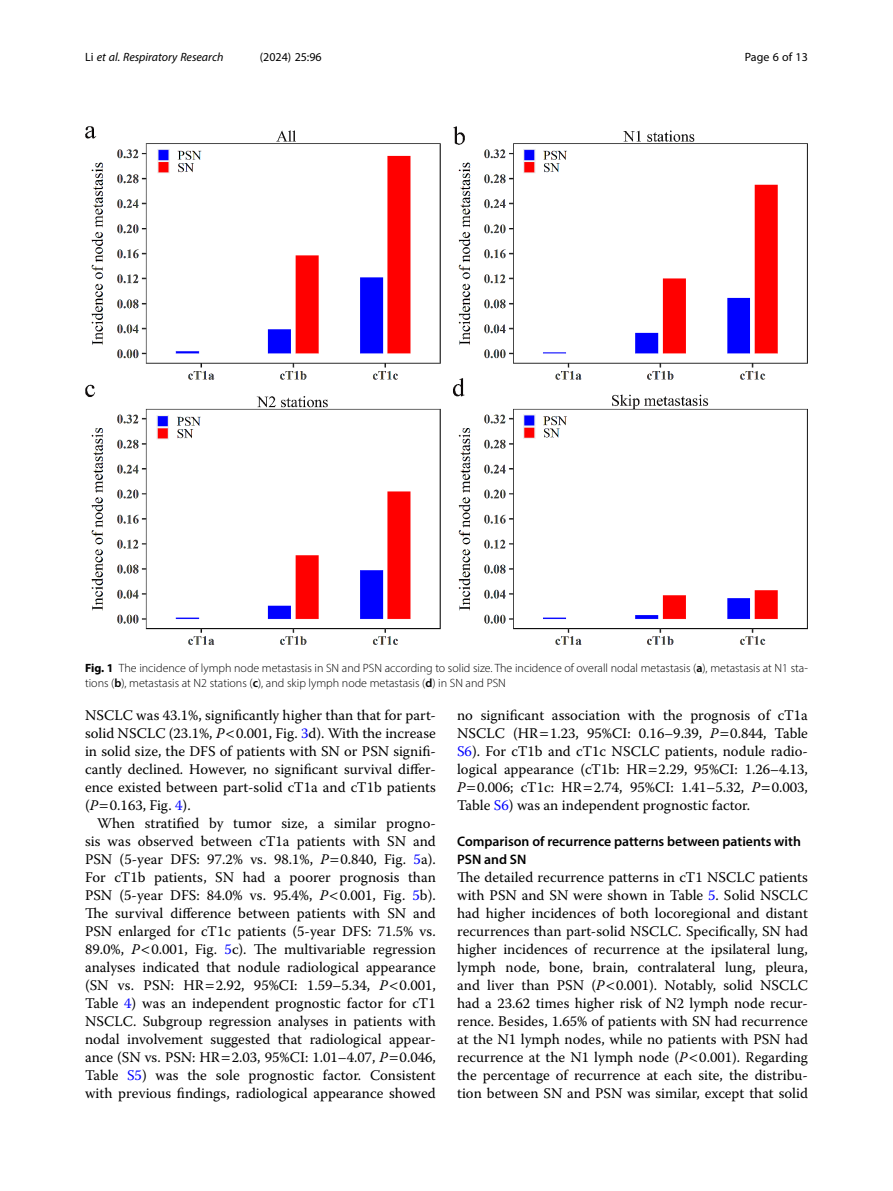
<style>
.page{position:relative;width:893px;height:1191px;background:#fff}
.page>*{position:absolute;margin:0;border:0;box-sizing:border-box;transform-origin:0 0}
.Body_Text_Indent{font:14.7px/18px "Warnock Pro";color:#000;text-align:justify}
.Body_Text{font:14.7px/18px "Warnock Pro";color:#000;text-align:justify}
.Head_2{font:600 13.8px/18px "Myriad Pro";color:#000}
.Figure_Caption{font:300 12px/15px "Myriad Pro";color:#000}
.t1{font:italic 12px "Myriad Pro";color:#000}
.t2{font:12px "Myriad Pro";color:#000}
.s1{font-style:normal}
.s2{font-weight:700}
.s3{font-weight:600}
.s4{font-style:italic}
.s5{color:#00f}
</style>
<div class="page">
<img style="left:85px;top:126px;width:723px;height:518px">
<p class="t1" style="left:85px;top:50px;width:140px"><span class="s1">Li</span> et al. Respiratory Research</p>
<p class="t2" style="left:260px;top:50px;width:63px">(2024) 25:96</p>
<p class="t2" style="left:745px;top:50px;width:65px">Page 6 of 13</p>
<p class="Figure_Caption" style="left:85px;top:660px;width:724px"><span class="s2">Fig. 1</span> The incidence of lymph node metastasis in SN and PSN according to solid size. The incidence of overall nodal metastasis (<span class="s3">a</span>), metastasis at N1 sta&shy;tions (<span class="s3">b</span>), metastasis at N2 stations (<span class="s3">c</span>), and skip lymph node metastasis (<span class="s3">d</span>) in SN and PSN</p>
<p class="Body_Text" style="left:85px;top:706px;width:352px">NSCLC was 43.1%, significantly higher than that for part&shy;solid NSCLC (23.1%, <span class="s4">P</span> 0.001, Fig. <span class="s5">3</span>d). With the increase in solid size, the DFS of patients with SN or PSN signifi&shy;cantly declined. However, no significant survival differ&shy;ence existed between part-solid cT1a and cT1b patients (<span class="s4">P</span> 0.163, Fig. <span class="s5">4</span>).</p>
<p class="Body_Text_Indent" style="left:85px;top:814px;width:352px;text-indent:12px">When stratified by tumor size, a similar progno&shy;sis was observed between cT1a patients with SN and PSN (5-year DFS: 97.2% vs. 98.1%, <span class="s4">P</span> 0.840, Fig. <span class="s5">5</span>a).<br>For cT1b patients, SN had a poorer prognosis than PSN (5-year DFS: 84.0% vs. 95.4%, <span class="s4">P</span> 0.001, Fig. <span class="s5">5</span>b).<br>The survival difference between patients with SN and PSN enlarged for cT1c patients (5-year DFS: 71.5% vs.<br>89.0%, <span class="s4">P</span> 0.001, Fig. <span class="s5">5</span>c). The multivariable regression analyses indicated that nodule radiological appearance (SN vs. PSN: HR 2.92, 95%CI: 1.59–5.34, <span class="s4">P</span> 0.001, Table <span class="s5">4</span>) was an independent prognostic factor for cT1<br>NSCLC. Subgroup regression analyses in patients with nodal involvement suggested that radiological appear&shy;ance (SN vs. PSN: HR 2.03, 95%CI: 1.01–4.07, <span class="s4">P</span> 0.046, Table <span class="s5">S5</span>) was the sole prognostic factor. Consistent with previous findings, radiological appearance showed</p>
<p class="Body_Text_Indent" style="left:457px;top:706px;width:352px">no significant association with the prognosis of cT1a NSCLC (HR 1.23, 95%CI: 0.16–9.39, <span class="s4">P</span> 0.844, Table <span class="s5">S6</span>). For cT1b and cT1c NSCLC patients, nodule radio&shy;logical appearance (cT1b: HR 2.29, 95%CI: 1.26–4.13, <span class="s4">P</span> 0.006; cT1c: HR 2.74, 95%CI: 1.41–5.32, <span class="s4">P</span> 0.003, Table <span class="s5">S6</span>) was an independent prognostic factor.</p>
<p class="Head_2" style="left:457px;top:832px;width:345px">Comparison of recurrence patterns between patients with<br>PSN and SN</p>
<p class="Body_Text" style="left:457px;top:868px;width:352px">The detailed recurrence patterns in cT1 NSCLC patients with PSN and SN were shown in Table <span class="s5">5</span>. Solid NSCLC had higher incidences of both locoregional and distant recurrences than part-solid NSCLC. Specifically, SN had higher incidences of recurrence at the ipsilateral lung, lymph node, bone, brain, contralateral lung, pleura, and liver than PSN (<span class="s4">P</span> 0.001). Notably, solid NSCLC had a 23.62 times higher risk of N2 lymph node recur&shy;rence. Besides, 1.65% of patients with SN had recurrence at the N1 lymph nodes, while no patients with PSN had recurrence at the N1 lymph node (<span class="s4">P</span> 0.001). Regarding the percentage of recurrence at each site, the distribu&shy;tion between SN and PSN was similar, except that solid</p>
</div>
